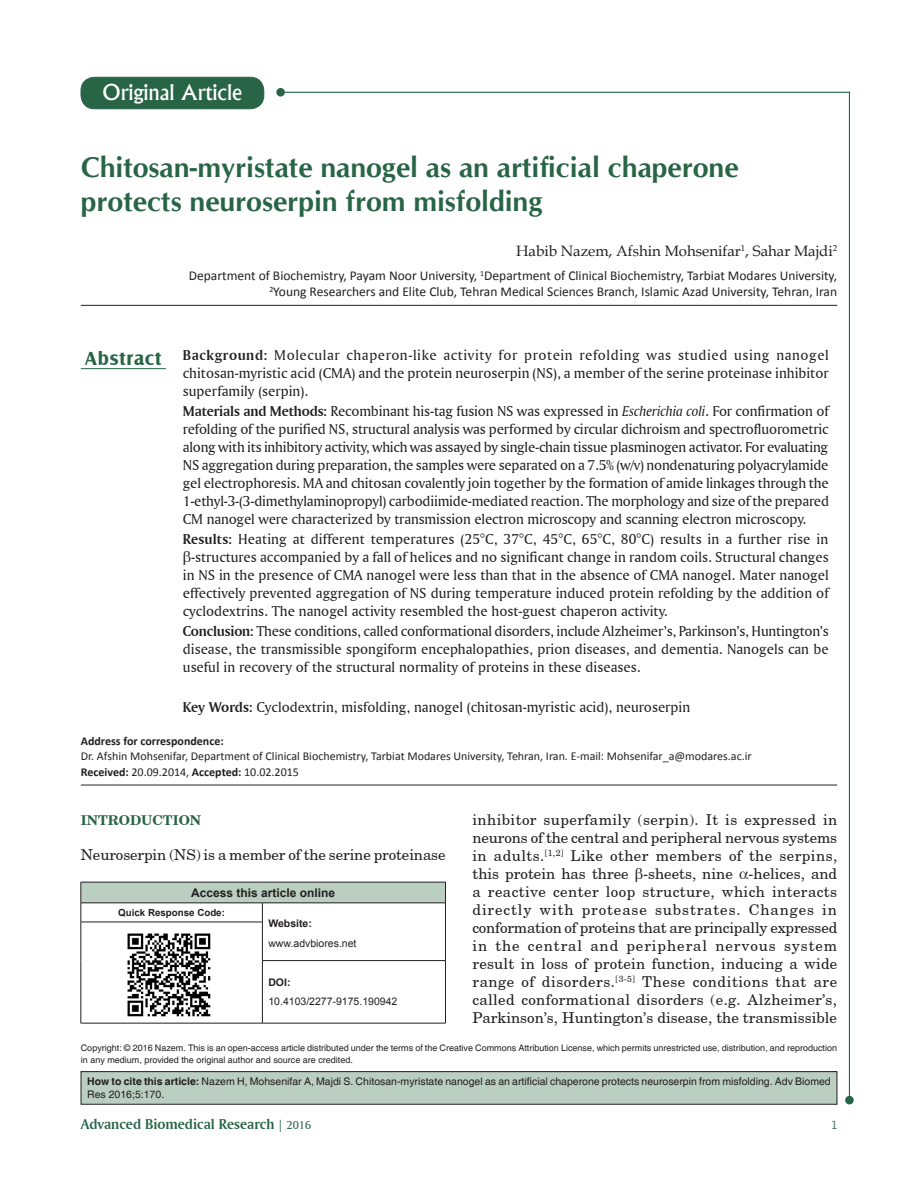
<style>
.page{position:relative;width:918px;height:1188px;background:#fff}
.page>*{position:absolute;margin:0;border:0;box-sizing:border-box;transform-origin:0 0}
.AT{font:700 28.5px/34.2px "CG Omega";color:#286446}
.AH{font:500 21px "Albertus";color:#fff}
.ABSH{font:700 19.5px "Castle T";letter-spacing:.04em;color:#286446}
.ABS{font:15px/18px "Amerigo BT Roman A";color:#231f20;text-align:justify}
.TX{font:15px/18px "New Century Schoolbook";color:#231f20;text-align:justify}
.KWD{font:15px "Amerigo BT Roman A";color:#231f20}
.AU{font:15px "Book Antiqua";color:#231f20}
.RF{font:15px "Amerigo BT Bold A";color:#286446}
.AFF{font:13.5px/16.2px "Calibri";color:#231f20;text-align:right}
.t1{font:700 13.5px "Century Schoolbook BT";color:#286446}
.ADD{font:12px/15.8px "Calibri";color:#231f20}
.HIS{font:12px "Calibri";color:#231f20}
.ATAO{font:700 12px "Arial";color:#231f20}
.RF-2{font:12px "Bell Centennial BT Address";color:#286446}
.SRC{font:10.5px/12.6px "Helvetica";color:#231f20}
.DOI{font:10.5px "Arial";color:#231f20}
.WEB{font:10.5px "Arial";color:#231f20}
.WEB-2{font:700 10.5px "Arial";color:#231f20}
.DOI-2{font:700 10.5px "Arial";color:#231f20}
.QRC{font:700 9.75px "Arial";color:#231f20}
.CR{font:9px/12px "Helvetica";color:#231f20}
.s1{font-family:"Amerigo BT Bold A"}
.s2{font-family:"Amerigo BT Italic A"}
.s3{font-weight:700}
.s4{font-family:"Amerigo BT Roman A";font-size:12px}
</style>
<div class="page">
<hr style="left:281px;top:92px;width:569px;height:1px;background:#286446">
<div style="left:276px;top:88px;width:9px;height:9px;background:#286446;border-radius:50%"></div>
<hr style="left:849px;top:92px;width:1px;height:1007px;background:#286446">
<div style="left:845px;top:1096px;width:9px;height:8px;background:#286446;border-radius:50%"></div>
<hr style="left:81px;top:785px;width:756px;height:1px;background:#231f20">
<hr style="left:81px;top:368px;width:85px;height:1px;background:#286446">
<hr style="left:81px;top:305px;width:756px;height:1px;background:#231f20">
<div style="left:81px;top:882px;width:365px;height:21px;background:#bacec1"></div>
<hr style="left:81px;top:1023px;width:181px;height:1px;background:#231f20">
<hr style="left:81px;top:882px;width:181px;height:1px;background:#231f20">
<hr style="left:262px;top:882px;width:184px;height:1px;background:#231f20">
<hr style="left:81px;top:903px;width:181px;height:1px;background:#231f20">
<svg style="left:81px;top:882px;width:1px;height:40px"></svg>
<hr style="left:262px;top:903px;width:184px;height:1px;background:#231f20">
<svg style="left:445px;top:882px;width:1px;height:40px"></svg>
<hr style="left:445px;top:922px;width:1px;height:38px;background:#231f20">
<hr style="left:81px;top:922px;width:182px;height:1px;background:#231f20">
<hr style="left:81px;top:922px;width:1px;height:39px;background:#231f20">
<hr style="left:81px;top:961px;width:1px;height:62px;background:#231f20">
<hr style="left:445px;top:961px;width:1px;height:62px;background:#231f20">
<hr style="left:262px;top:1023px;width:184px;height:1px;background:#231f20">
<svg style="left:262px;top:903px;width:1px;height:19px"></svg>
<hr style="left:262px;top:922px;width:1px;height:38px;background:#231f20">
<hr style="left:262px;top:961px;width:1px;height:62px;background:#231f20">
<hr style="left:262px;top:960px;width:184px;height:1px;background:#231f20">
<img style="left:127px;top:933px;width:84px;height:84px">
<div style="left:81px;top:1072px;width:756px;height:32px;background:#bacec1"></div>
<div style="left:81px;top:1071px;width:756px;height:33px;border:1px solid #231f20"></div>
<div style="left:81px;top:77px;width:183px;height:32px;background:#286446;border-radius:14px"></div>
<div style="left:81px;top:77px;width:183px;height:32px;border:1px solid #286446;border-radius:14px"></div>
<p class="AH" style="left:103px;top:80px;width:141px">Original Article</p>
<p class="AT" style="left:81px;top:150px;width:659px">Chitosan‑myristate nanogel as an artificial chaperone protects neuroserpin from misfolding</p>
<p class="AU" style="left:516px;top:240px;width:323px">Habib Nazem, Afshin Mohsenifar<sup>1</sup>, Sahar Majdi<sup>2</sup></p>
<p class="AFF" style="left:189px;top:267px;width:650px">Department of Biochemistry, Payam Noor University, <sup>1</sup>Department of Clinical Biochemistry, Tarbiat Modares University,<br><sup>2</sup>Young Researchers and Elite Club, Tehran Medical Sciences Branch, Islamic Azad University, Tehran, Iran</p>
<p class="ABS" style="left:183px;top:346px;width:648px"><span class="s1">Background:</span> Molecular chaperon‑like activity for protein refolding was studied using nanogel chitosan‑myristic acid (CMA) and the protein neuroserpin (NS), a member of the serine proteinase inhibitor superfamily (serpin).</p>
<p class="ABS" style="left:183px;top:402px;width:648px"><span class="s1">Materials and Methods:</span> Recombinant his‑tag fusion NS was expressed in <span class="s2">Escherichia coli</span>. For confirmation of refolding of the purified NS, structural analysis was performed by circular dichroism and spectrofluorometric along with its inhibitory activity, which was assayed by single‑chain tissue plasminogen activator. For evaluating NS aggregation during preparation, the samples were separated on a 7.5% (w/v) nondenaturing polyacrylamide gel electrophoresis. MA and chitosan covalently join together by the formation of amide linkages through the 1‑ethyl‑3‑(3‑dimethylaminopropyl) carbodiimide‑mediated reaction. The morphology and size of the prepared CM nanogel were characterized by transmission electron microscopy and scanning electron microscopy.</p>
<p class="ABS" style="left:183px;top:530px;width:647px"><span class="s1">Results:</span> Heating at different temperatures (25°C, 37°C, 45°C, 65°C, 80°C) results in a further rise in</p>
<p class="ABS" style="left:191px;top:548px;width:639px">‑structures accompanied by a fall of helices and no significant change in random coils. Structural changes</p>
<p class="ABS" style="left:183px;top:566px;width:647px">in NS in the presence of CMA nanogel were less than that in the absence of CMA nanogel. Mater nanogel</p>
<p class="ABS" style="left:183px;top:584px;width:647px">effectively prevented aggregation of NS during temperature induced protein refolding by the addition of</p>
<p class="ABS" style="left:183px;top:602px;width:486px">cyclodextrins. The nanogel activity resembled the host‑guest chaperon activity.</p>
<p class="ABS" style="left:183px;top:622px;width:647px"><span class="s1">Conclusion:</span> These conditions, called conformational disorders, include Alzheimer’s, Parkinson’s, Huntington’s disease, the transmissible spongiform encephalopathies, prion diseases, and dementia. Nanogels can be useful in recovery of the structural normality of proteins in these diseases.</p>
<p class="KWD" style="left:183px;top:698px;width:509px"><span class="s1">Key Words:</span> Cyclodextrin, misfolding, nanogel (chitosan‑myristic acid), neuroserpin</p>
<p class="ADD" style="left:81px;top:732px;width:672px"><span class="s3">Address for correspondence:<br></span>Dr. Afshin Mohsenifar, Department of Clinical Biochemistry, Tarbiat Modares University, Tehran, Iran. E‑mail: Mohsenifar_a@modares.ac.ir</p>
<p class="HIS" style="left:81px;top:764px;width:220px"><span class="s3">Received:</span> 20.09.2014, <span class="s3">Accepted:</span> 10.02.2015</p>
<p class="ABSH" style="left:85px;top:347px;width:78px">Abstract</p>
<h1 class="t1" style="left:81px;top:811px;width:122px">INTRODUCTION</h1>
<p class="TX" style="left:81px;top:845px;width:366px">Neuroserpin (NS) is a member of the serine proteinase</p>
<p class="ATAO" style="left:191px;top:885px;width:146px">Access this article online</p>
<p class="QRC" style="left:118px;top:906px;width:108px">Quick Response Code:</p>
<p class="WEB-2" style="left:268px;top:917px;width:45px">Website:</p>
<p class="WEB" style="left:268px;top:936px;width:90px">www.advbiores.net</p>
<p class="DOI-2" style="left:268px;top:975px;width:24px">DOI:</p>
<p class="DOI" style="left:268px;top:995px;width:131px">10.4103/2277-9175.190942</p>
<p class="TX" style="left:472px;top:811px;width:366px">inhibitor superfamily (serpin). It is expressed in neurons of the central and peripheral nervous systems in adults.<sup>[1,2]</sup> Like other members of the serpins, this protein has three ‑sheets, nine ‑helices, and a reactive center loop structure, which interacts directly with protease substrates. Changes in conformation of proteins that are principally expressed in the central and peripheral nervous system result in loss of protein function, inducing a wide range of disorders.<sup>[3‑5]</sup> These conditions that are called conformational disorders (e.g. Alzheimer’s, Parkinson’s, Huntington’s disease, the transmissible</p>
<p class="CR" style="left:81px;top:1042px;width:758px">Copyright: © 2016 Nazem. This is an open‑access article distributed under the terms of the Creative Commons Attribution License, which permits unrestricted use, distribution, and reproduction in any medium, provided the original author and source are credited.</p>
<p class="SRC" style="left:87px;top:1076px;width:745px"><span class="s3">How to cite this article:</span> Nazem H, Mohsenifar A, Majdi S. Chitosan-myristate nanogel as an artificial chaperone protects neuroserpin from misfolding. Adv Biomed<br>Res 2016;5:170.</p>
<p class="RF" style="left:81px;top:1115px;width:232px">Advanced Biomedical Research <span class="s4">| 2016</span></p>
<p class="RF-2" style="left:832px;top:1118px;width:7px">1</p>
</div>
